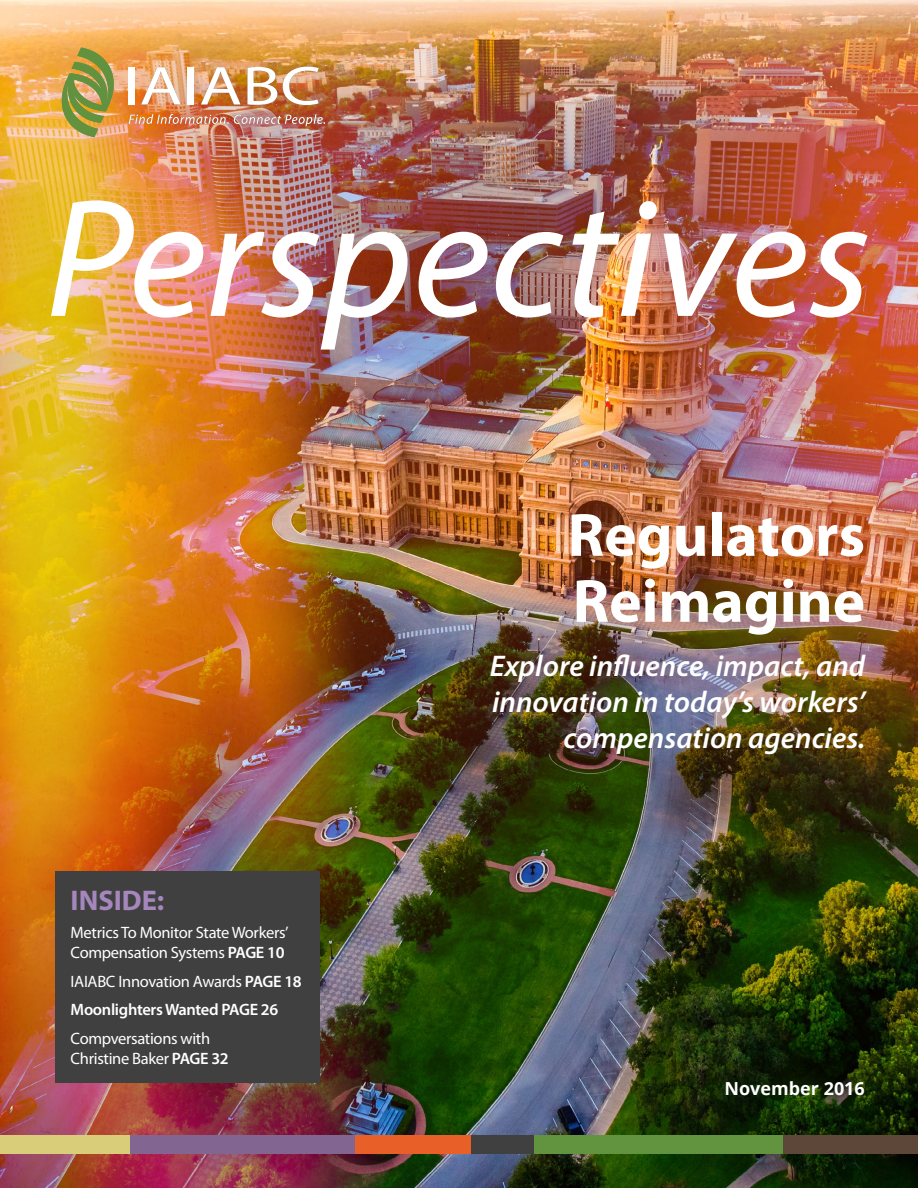
<style>
.page{position:relative;width:918px;height:1188px;background:#fff}
.page>*{position:absolute;margin:0;border:0;box-sizing:border-box;transform-origin:0 0}
.t1{font:italic 169.95px "Myriad Pro";color:#fff}
.t2{font:700 61.5px/66px "Myriad Pro";color:#fff}
.t3{font:italic 600 30px/36px "Myriad Pro";color:#fff;text-align:right}
.t4{font:700 28.5px "Myriad Pro";color:#a586bd}
.t5{font:700 18px "Open Sans";color:#fff}
.t6{font:16.5px/19.8px "Myriad Pro";letter-spacing:-.02em;color:#fff}
.t7{font:600 16.5px/28.5px "Myriad Pro";letter-spacing:-.02em;color:#fff}
.s1{font-weight:600}
.s2{font-weight:400}
</style>
<div class="page">
<img style="left:0;top:0;width:918px;height:1188px">
<div style="left:55px;top:871px;width:265px;height:212px;background:#404041"></div>
<div style="left:0;top:1135px;width:140px;height:18px;background:#dacd7a"></div>
<div style="left:131px;top:1135px;width:238px;height:18px;background:#826591"></div>
<div style="left:356px;top:1135px;width:115px;height:18px;background:#e86027"></div>
<div style="left:534px;top:1135px;width:250px;height:18px;background:#62933f"></div>
<div style="left:471px;top:1135px;width:63px;height:18px;background:#404041"></div>
<div style="left:784px;top:1135px;width:134px;height:18px;background:#5d4738"></div>
<div style="left:128px;top:67px;width:6px;height:37px;background:#fff"></div>
<svg style="left:141px;top:67px;width:40px;height:37px"></svg>
<div style="left:188px;top:67px;width:6px;height:37px;background:#fff"></div>
<svg style="left:201px;top:67px;width:40px;height:37px"></svg>
<svg style="left:247px;top:67px;width:30px;height:38px"></svg>
<svg style="left:283px;top:67px;width:36px;height:38px"></svg>
<img style="left:129px;top:114px;width:196px;height:12px">
<img style="left:54px;top:48px;width:68px;height:89px">
<h1 class="t1" style="left:46px;top:154px;width:827px">Perspectives</h1>
<h3 class="t4" style="left:71px;top:882px;width:95px">INSIDE:</h3>
<p class="t6" style="left:71px;top:923px;width:219px">Metrics To Monitor State Workers’<br>Compensation Systems <span class="s1">PAGE 10</span></p>
<p class="t7" style="left:71px;top:967px;width:233px"><span class="s2">IAIABC Innovation Awards</span> PAGE 18<br>Moonlighters Wanted PAGE 26</p>
<p class="t6" style="left:71px;top:1028px;width:160px">Compversations with<br>Christine Baker <span class="s1">PAGE 32</span></p>
<h2 class="t2" style="left:568px;top:500px;width:299px">Regulators<br>Reimagine</h2>
<h3 class="t3" style="left:490px;top:647px;width:377px">Explore influence, impact, and innovation in today’s workers’ compensation agencies.</h3>
<p class="t5" style="left:725px;top:1075px;width:142px">November 2016</p>
</div>
